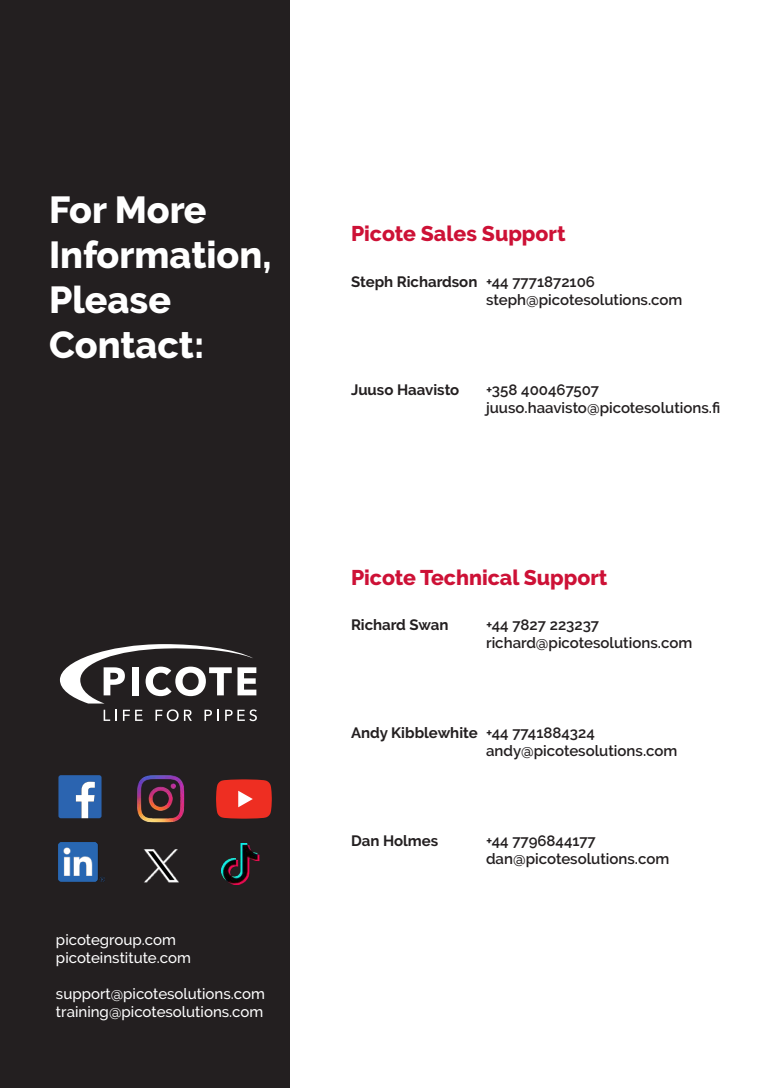
<style>
.page{position:relative;width:780px;height:1088px;background:#fff}
.page>*{position:absolute;margin:0;border:0;box-sizing:border-box;transform-origin:0 0}
.t1{font:800 37.5px/45px "Raleway";color:#fff}
.t2{font:800 21.25px "Raleway";color:#cd1136}
.t3{font:600 15px/18px "Raleway";color:#231f20}
.t4{font:500 15px/18px "Raleway";color:#fff}
.t5{font:700 15px "Raleway";color:#231f20}
.s1{font-weight:700}
</style>
<div class="page">
<div style="left:0;top:0;width:289px;height:1088px;background:#231f20"></div>
<img style="left:143px;top:849px;width:36px;height:34px">
<img style="left:137px;top:775px;width:48px;height:48px">
<svg style="left:58px;top:775px;width:43px;height:43px;background:#527fba"></svg>
<svg style="left:216px;top:779px;width:56px;height:40px;background:#de382d"></svg>
<img style="left:58px;top:842px;width:47px;height:40px">
<img style="left:222px;top:843px;width:38px;height:42px">
<svg style="left:104px;top:710px;width:13px;height:11px"></svg>
<svg style="left:123px;top:710px;width:19px;height:11px"></svg>
<svg style="left:155px;top:709px;width:37px;height:12px"></svg>
<svg style="left:204px;top:710px;width:15px;height:11px"></svg>
<svg style="left:225px;top:709px;width:32px;height:12px"></svg>
<svg style="left:60px;top:644px;width:196px;height:59px"></svg>
<h1 class="t1" style="left:49px;top:188px;width:224px">For More<br>Information,<br>Please<br>Contact:</h1>
<p class="t4" style="left:56px;top:931px;width:136px">picotegroup.com picoteinstitute.com</p>
<p class="t4" style="left:56px;top:985px;width:210px">support@picotesolutions.com training@picotesolutions.com</p>
<h2 class="t2" style="left:351px;top:222px;width:216px">Picote Sales Support</h2>
<p class="t3" style="left:486px;top:273px;width:198px;text-indent:-135px"><span class="s1">Steph Richardson</span> +44 7771872106 steph@picotesolutions.com</p>
<p class="t5" style="left:351px;top:381px;width:110px">Juuso Haavisto</p>
<p class="t3" style="left:486px;top:381px;width:236px">+358 400467507 juuso.haavisto@picotesolutions.fi</p>
<h2 class="t2" style="left:351px;top:566px;width:258px">Picote Technical Support</h2>
<p class="t5" style="left:351px;top:616px;width:99px">Richard Swan</p>
<p class="t3" style="left:486px;top:615px;width:208px">+44 7827 223237 richard@picotesolutions.com</p>
<p class="t3" style="left:486px;top:723px;width:193px;text-indent:-135px"><span class="s1">Andy Kibblewhite</span> +44 7741884324 andy@picotesolutions.com</p>
<p class="t5" style="left:351px;top:832px;width:89px">Dan Holmes</p>
<p class="t3" style="left:486px;top:831px;width:185px">+44 7796844177 dan@picotesolutions.com</p>
</div>
